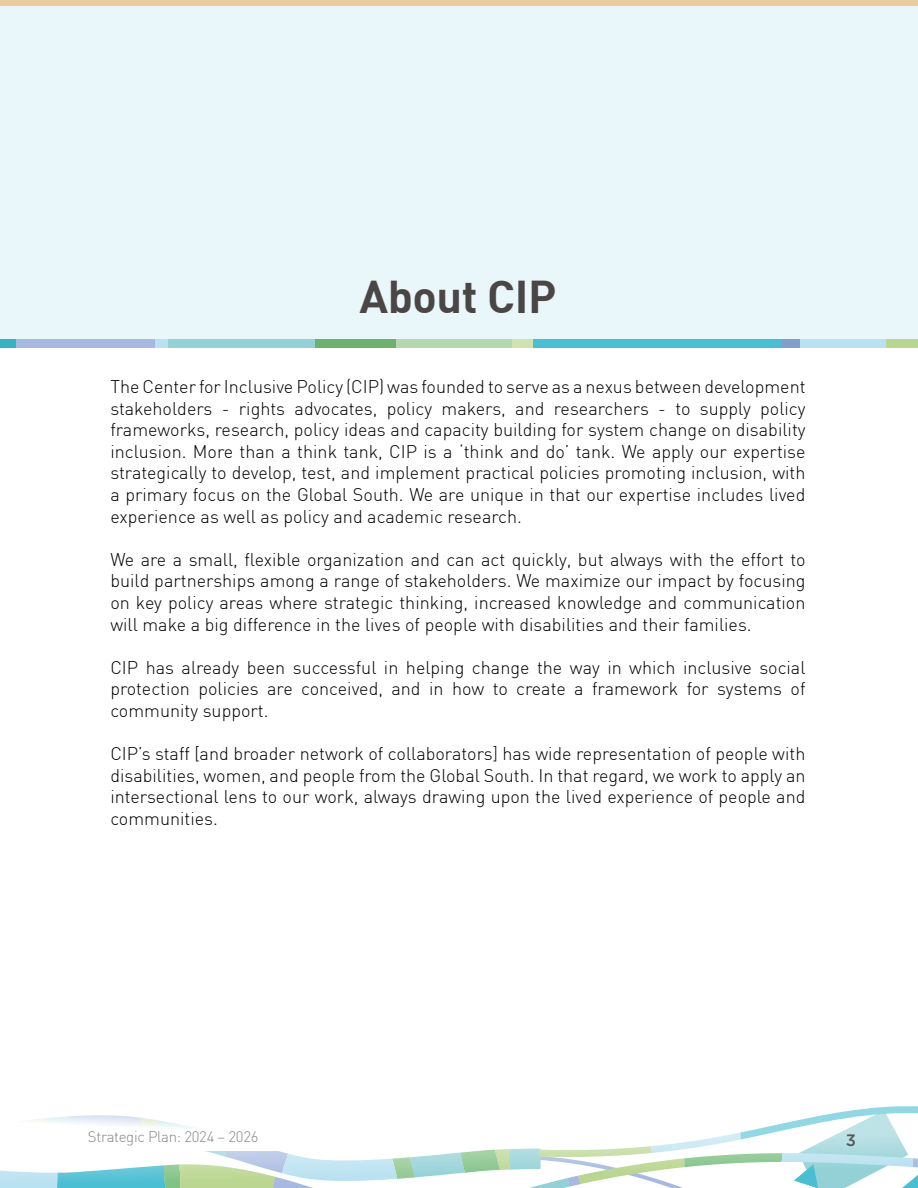
<style>
.page{position:relative;width:918px;height:1188px;background:#fff}
.page>*{position:absolute;margin:0;border:0;box-sizing:border-box;transform-origin:0 0}
.t1{font:700 45px "DIN";letter-spacing:-.01em;color:#4a4645}
.t2{font:300 18px/21.6px "DIN";color:#000;text-align:justify}
.t3{font:500 16.5px "Gotham Pro";color:#575756}
.t4{font:300 15px "DIN";letter-spacing:-.02em;color:#878787}
</style>
<div class="page">
<svg style="left:0;top:1106px;width:918px;height:82px"></svg>
<div style="left:0;top:0;width:918px;height:343px;background:#e9f6fa"></div>
<div style="left:886px;top:339px;width:32px;height:9px;background:#bad690"></div>
<div style="left:800px;top:339px;width:86px;height:9px;background:#b8e1f1"></div>
<div style="left:781px;top:339px;width:19px;height:9px;background:#839eca"></div>
<div style="left:532px;top:339px;width:249px;height:9px;background:#4abed3"></div>
<div style="left:511px;top:339px;width:21px;height:9px;background:#d0e2ae"></div>
<div style="left:396px;top:339px;width:115px;height:9px;background:#b5d8b1"></div>
<div style="left:314px;top:339px;width:82px;height:9px;background:#6db16f"></div>
<div style="left:168px;top:339px;width:146px;height:9px;background:#93d1d7"></div>
<div style="left:15px;top:339px;width:141px;height:9px;background:#a7b9e0"></div>
<div style="left:0;top:339px;width:16px;height:9px;background:#36b2c0"></div>
<div style="left:155px;top:339px;width:13px;height:9px;background:#b8e1f1"></div>
<h1 class="t1" style="left:360px;top:267px;width:198px">About CIP</h1>
<p class="t2" style="left:110px;top:375px;width:697px">The Center for Inclusive Policy (CIP) was founded to serve as a nexus between development stakeholders - rights advocates, policy makers, and researchers - to supply policy frameworks, research, policy ideas and capacity building for system change on disability inclusion. More than a think tank, CIP is a ‘think and do’ tank. We apply our expertise strategically to develop, test, and implement practical policies promoting inclusion, with a primary focus on the Global South. We are unique in that our expertise includes lived experience as well as policy and academic research.</p>
<p class="t2" style="left:110px;top:548px;width:697px">We are a small, flexible organization and can act quickly, but always with the effort to build partnerships among a range of stakeholders. We maximize our impact by focusing on key policy areas where strategic thinking, increased knowledge and communication will make a big difference in the lives of people with disabilities and their families.</p>
<p class="t2" style="left:110px;top:656px;width:697px">CIP has already been successful in helping change the way in which inclusive social protection policies are conceived, and in how to create a framework for systems of community support.</p>
<p class="t2" style="left:110px;top:743px;width:697px">CIP’s staff [and broader network of collaborators] has wide representation of people with disabilities, women, and people from the Global South. In that regard, we work to apply an intersectional lens to our work, always drawing upon the lived experience of people and communities.</p>
<p class="t4" style="left:88px;top:1127px;width:172px">Strategic Plan: 2024 – 2026</p>
<p class="t3" style="left:846px;top:1130px;width:12px">3</p>
</div>
